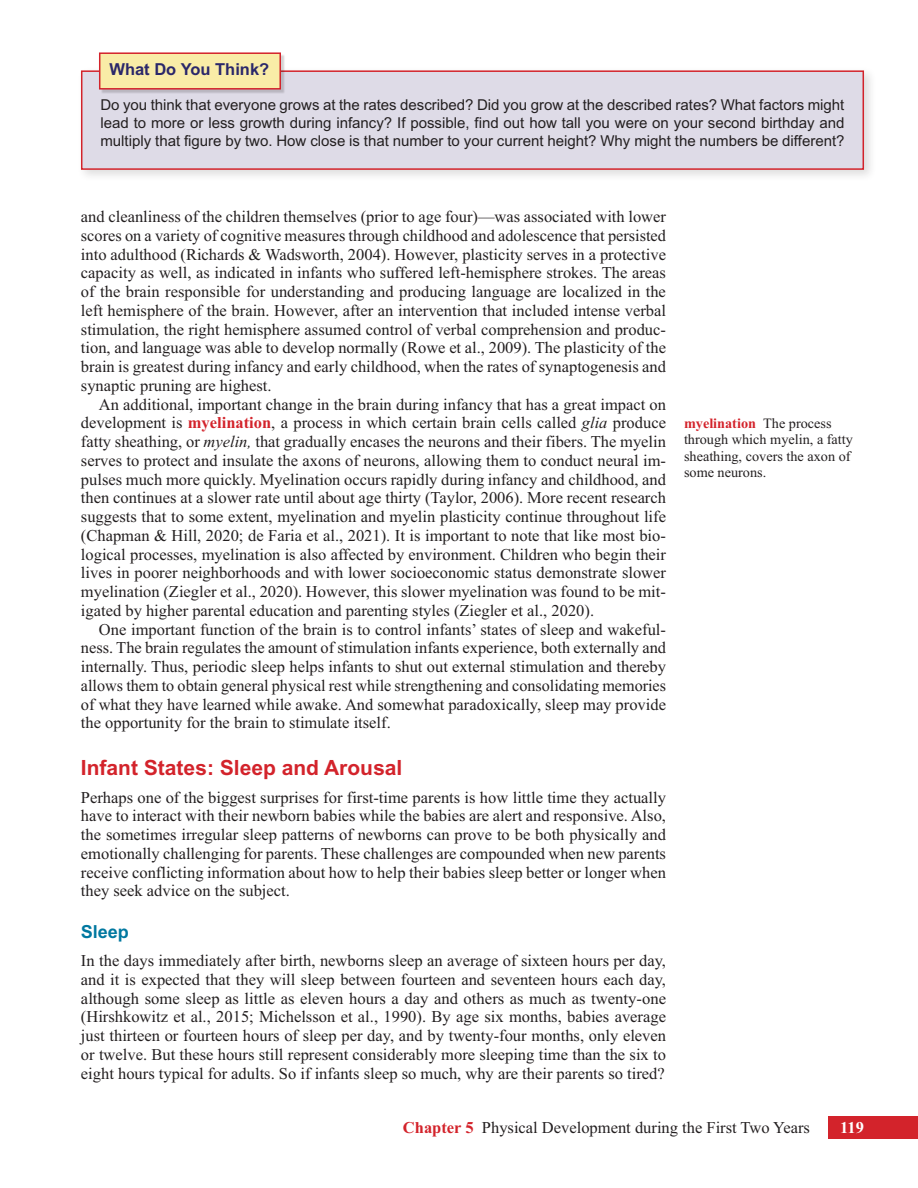
<style>
.page{position:relative;width:918px;height:1188px;background:#fff}
.page>*{position:absolute;margin:0;border:0;box-sizing:border-box;transform-origin:0 0}
.t1{font:700 21px "Arial MT Std";color:#d3232b}
.t2{font:700 18px "Arial MT Std";color:#0078a0}
.t3{font:16.5px/18.8px "Times New Roman";color:#231f20;text-align:justify}
.t4{font:700 16.5px "Arial MT Std";color:#2a276a}
.t5{font:700 16.5px "Times New Roman";color:#fff}
.t6{font:15px/18px "Arial MT Std";color:#231f20;text-align:justify}
.t7{font:14.25px/16.5px "Times New Roman";color:#231f20}
.s1{font-weight:700;color:#d3232b}
.s2{font-style:italic}
</style>
<div class="page">
<div style="left:828px;top:1116px;width:90px;height:23px;background:#d3232b"></div>
<div style="left:77px;top:67px;width:800px;height:116px;background:#231f20;opacity:.15"></div>
<div style="left:82px;top:71px;width:781px;height:98px;background:#dedbe7"></div>
<div style="left:81px;top:70px;width:783px;height:100px;border:2px solid #d3232b"></div>
<div style="left:100px;top:54px;width:186px;height:40px;background:#231f20;opacity:.2"></div>
<div style="left:100px;top:53px;width:180px;height:36px;background:#f9eca7"></div>
<div style="left:99px;top:52px;width:182px;height:38px;border:2px solid #d3232b"></div>
<p class="t4" style="left:109px;top:59px;width:161px">What Do You Think?</p>
<p class="t6" style="left:100px;top:95px;width:746px">Do you think that everyone grows at the rates described? Did you grow at the described rates? What factors might lead to more or less growth during infancy? If possible, find out how tall you were on your second birthday and multiply that figure by two. How close is that number to your current height? Why might the numbers be different?</p>
<p class="t3" style="left:81px;top:207px;width:587px">and cleanliness of the children themselves (prior to age four)—was associated with lower scores on a variety of cognitive measures through childhood and adolescence that persisted into adulthood (Richards &amp; Wadsworth, 2004). However, plasticity serves in a protective capacity as well, as indicated in infants who suffered left-hemisphere strokes. The areas of the brain responsible for understanding and producing language are localized in the left hemisphere of the brain. However, after an intervention that included intense verbal stimulation, the right hemisphere assumed control of verbal comprehension and produc&shy;tion, and language was able to develop normally (Rowe et al., 2009). The plasticity of the brain is greatest during infancy and early childhood, when the rates of synaptogenesis and synaptic pruning are highest.</p>
<p class="t3" style="left:81px;top:395px;width:587px;text-indent:18px">An additional, important change in the brain during infancy that has a great impact on development is <span class="s1">myelination</span>, a process in which certain brain cells called <span class="s2">glia</span> produce fatty sheathing, or <span class="s2">myelin,</span> that gradually encases the neurons and their fibers. The myelin serves to protect and insulate the axons of neurons, allowing them to conduct neural im&shy;pulses much more quickly. Myelination occurs rapidly during infancy and childhood, and then continues at a slower rate until about age thirty (Taylor, 2006). More recent research suggests that to some extent, myelination and myelin plasticity continue throughout life (Chapman &amp; Hill, 2020; de Faria et al., 2021). It is important to note that like most bio&shy;logical processes, myelination is also affected by environment. Children who begin their lives in poorer neighborhoods and with lower socioeconomic status demonstrate slower myelination (Ziegler et al., 2020). However, this slower myelination was found to be mit&shy;igated by higher parental education and parenting styles (Ziegler et al., 2020).</p>
<p class="t3" style="left:81px;top:619px;width:587px;text-indent:18px">One important function of the brain is to control infants’ states of sleep and wakeful&shy;ness. The brain regulates the amount of stimulation infants experience, both externally and internally. Thus, periodic sleep helps infants to shut out external stimulation and thereby allows them to obtain general physical rest while strengthening and consolidating memories of what they have learned while awake. And somewhat paradoxically, sleep may provide the opportunity for the brain to stimulate itself.</p>
<p class="t1" style="left:81px;top:755px;width:323px">Infant States: Sleep and Arousal</p>
<p class="t3" style="left:81px;top:788px;width:587px">Perhaps one of the biggest surprises for first-time parents is how little time they actually have to interact with their newborn babies while the babies are alert and responsive. Also, the sometimes irregular sleep patterns of newborns can prove to be both physically and emotionally challenging for parents. These challenges are compounded when new parents receive conflicting information about how to help their babies sleep better or longer when they seek advice on the subject.</p>
<p class="t2" style="left:81px;top:922px;width:50px">Sleep</p>
<p class="t3" style="left:81px;top:951px;width:587px">In the days immediately after birth, newborns sleep an average of sixteen hours per day, and it is expected that they will sleep between fourteen and seventeen hours each day, although some sleep as little as eleven hours a day and others as much as twenty-one (Hirshkowitz et al., 2015; Michelsson et al., 1990). By age six months, babies average just thirteen or fourteen hours of sleep per day, and by twenty-four months, only eleven or twelve. But these hours still represent considerably more sleeping time than the six to eight hours typical for adults. So if infants sleep so much, why are their parents so tired?</p>
<p class="t7" style="left:684px;top:414px;width:170px"><span class="s1">myelination</span> The process through which myelin, a fatty sheathing, covers the axon of some neurons.</p>
<p class="t3" style="left:403px;top:1118px;width:409px"><span class="s1">Chapter 5</span> Physical Development during the First Two Years</p>
<p class="t5" style="left:840px;top:1118px;width:25px">119</p>
</div>
